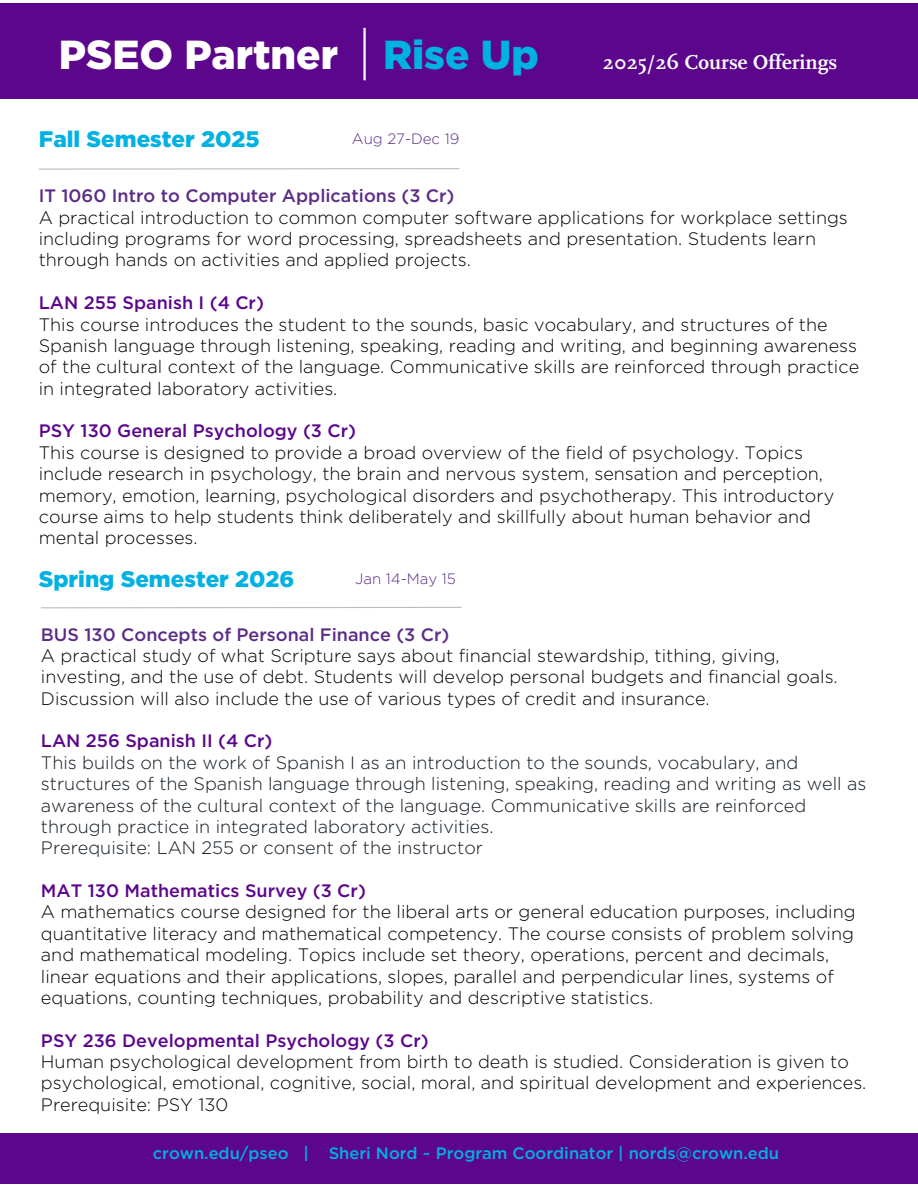
<style>
.page{position:relative;width:918px;height:1188px;background:#fff}
.page>*{position:absolute;margin:0;border:0;box-sizing:border-box;transform-origin:0 0}
.t1{font:900 40.5px "Gotham";color:#fff}
.t2{font:900 22.5px "Gotham";color:#00b1e2}
.t3{font:700 21px "Scala OT";color:#fefefe}
.t4{font:300 18px/21.3px "Gotham";color:#000}
.t5{font:300 18px/21.3px "Gotham";color:#101820}
.t6{font:500 16.5px "Gotham";color:#00b1e2}
.t7{font:300 15px "Gotham";color:#5c2c86}
.s1{color:#00b1e2}
.s2{font-weight:500;color:#5c2c86}
.s3{font-weight:500;color:#5c068c}
</style>
<div class="page">
<div style="left:0;top:3px;width:918px;height:96px;background:#5c068c"></div>
<hr style="left:363px;top:28px;width:3px;height:52px;background:#fff">
<div style="left:0;top:1133px;width:918px;height:51px;background:#5c068c"></div>
<svg style="left:38px;top:168px;width:422px;height:2px"></svg>
<svg style="left:41px;top:606px;width:421px;height:3px"></svg>
<p class="t1" style="left:59px;top:30px;width:482px">PSEO Partner <span class="s1">Rise Up</span></p>
<h3 class="t2" style="left:39px;top:126px;width:222px">Fall Semester 2025</h3>
<h2 class="t7" style="left:352px;top:130px;width:109px">Aug 27-Dec 19</h2>
<h3 class="t3" style="left:603px;top:50px;width:236px">2025/26 Course Offerings</h3>
<h1 class="t4" style="left:39px;top:185px;width:811px"><span class="s2">IT 1060 Intro to Computer Applications (3 Cr)<br></span>A practical introduction to common computer software applications for workplace settings including programs for word processing, spreadsheets and presentation. Students learn through hands on activities and applied projects.</h1>
<h2 class="t4" style="left:39px;top:292px;width:822px"><span class="s3">LAN 255 Spanish I (4 Cr)<br></span>This course introduces the student to the sounds, basic vocabulary, and structures of the Spanish language through listening, speaking, reading and writing, and beginning awareness of the cultural context of the language. Communicative skills are reinforced through practice in integrated laboratory activities.</h2>
<h2 class="t4" style="left:39px;top:420px;width:797px"><span class="s3">PSY 130 General Psychology (3 Cr)<br></span>This course is designed to provide a broad overview of the field of psychology. Topics include research in psychology, the brain and nervous system, sensation and perception, memory, emotion, learning, psychological disorders and psychotherapy. This introductory course aims to help students think deliberately and skillfully about human behavior and mental processes.</h2>
<p class="t2" style="left:39px;top:565px;width:257px">Spring Semester 2026</p>
<p class="t7" style="left:355px;top:570px;width:102px">Jan 14-May 15</p>
<p class="t4" style="left:41px;top:623px;width:798px"><span class="s2">BUS 130 Concepts of Personal Finance (3 Cr)<br></span>A practical study of what Scripture says about financial stewardship, tithing, giving, investing, and the use of debt. Students will develop personal budgets and financial goals.<br>Discussion will also include the use of various types of credit and insurance.</p>
<p class="t5" style="left:41px;top:730px;width:827px"><span class="s3">LAN 256 Spanish II (4 Cr)<br></span>This builds on the work of Spanish I as an introduction to the sounds, vocabulary, and structures of the Spanish language through listening, speaking, reading and writing as well as awareness of the cultural context of the language. Communicative skills are reinforced through practice in integrated laboratory activities.<br>Prerequisite: LAN 255 or consent of the instructor</p>
<h3 class="t4" style="left:41px;top:880px;width:816px"><span class="s3">MAT 130 Mathematics Survey (3 Cr)<br></span>A mathematics course designed for the liberal arts or general education purposes, including quantitative literacy and mathematical competency. The course consists of problem solving and mathematical modeling. Topics include set theory, operations, percent and decimals, linear equations and their applications, slopes, parallel and perpendicular lines, systems of equations, counting techniques, probability and descriptive statistics.</h3>
<h3 class="t4" style="left:41px;top:1030px;width:827px"><span class="s3">PSY 236 Developmental Psychology (3 Cr)<br></span>Human psychological development from birth to death is studied. Consideration is given to psychological, emotional, cognitive, social, moral, and spiritual development and experiences.<br>Prerequisite: PSY 130</h3>
<h3 class="t6" style="left:153px;top:1143px;width:628px">crown.edu/pseo | Sheri Nord ~ Program Coordinator | nords@crown.edu</h3>
</div>
